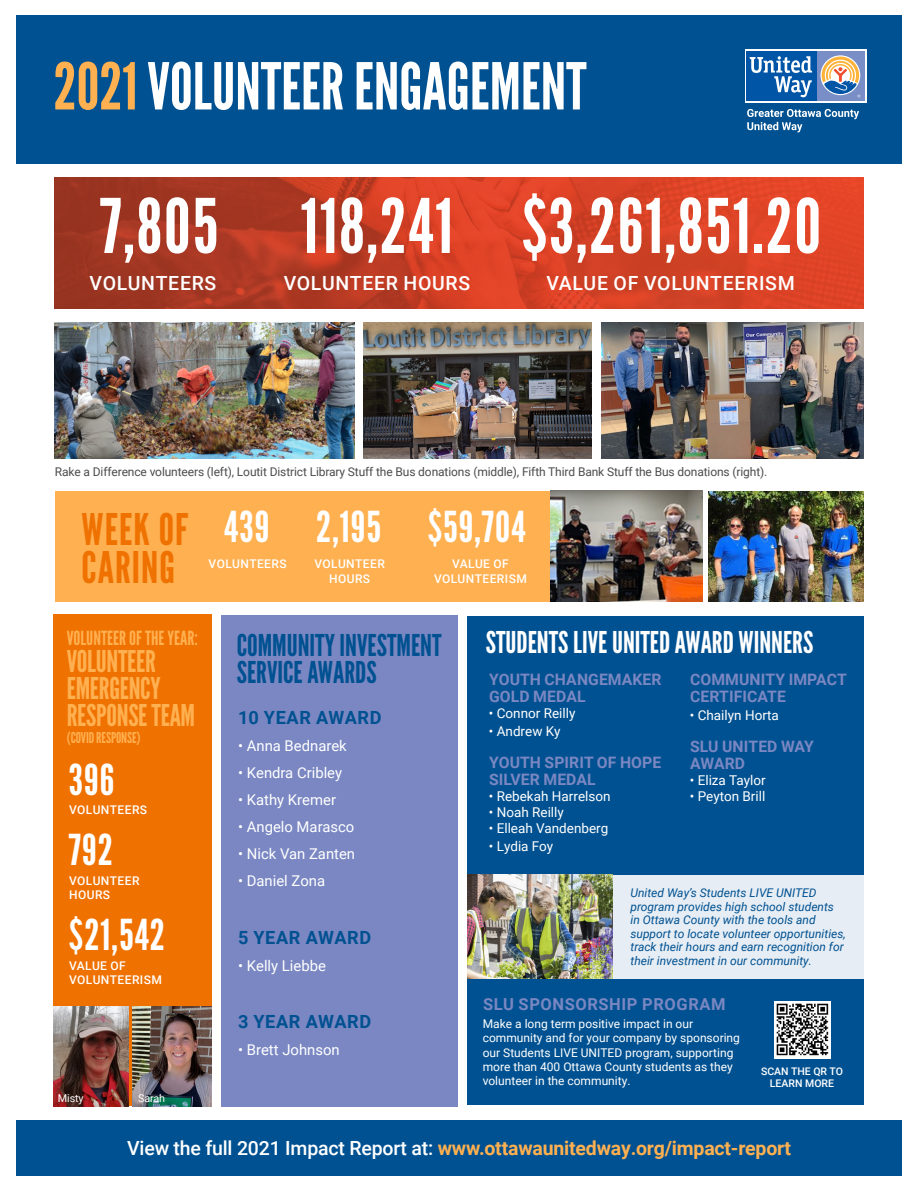
<style>
.page{position:relative;width:918px;height:1188px;background:#fff}
.page>*{position:absolute;margin:0;border:0;box-sizing:border-box;transform-origin:0 0}
.t1{font:75px "League Gothic";letter-spacing:.025em;color:#fff}
.t2{font:64.5px "League Gothic";color:#fff}
.t3{font:43.5px "League Gothic";letter-spacing:.025em;color:#ef7100}
.t4{font:42.6px "League Gothic";letter-spacing:.025em;color:#fff}
.t5{font:30px "League Gothic";color:#005191}
.t6{font:30px "League Gothic";color:#fff}
.t7{font:30px "League Gothic";letter-spacing:-.01em;color:#ffb050}
.t8{font:700 19.5px "Roboto";letter-spacing:-.01em;color:#ffb050}
.t9{font:500 19.5px "Roboto";letter-spacing:.035em;color:#fff}
.t10{font:19.5px "League Gothic";color:#ffb050}
.t11{font:700 18.15px "Roboto";letter-spacing:.035em;color:#005191}
.t12{font:700 16.5px "Roboto";letter-spacing:.035em;color:#7a87c2}
.t13{font:700 15.75px/16.5px "Roboto";letter-spacing:.005em;color:#7a87c2}
.t14{font:15px "League Gothic";letter-spacing:-.01em;color:#ffb050}
.t15{font:14.85px "Roboto";color:#fff}
.t16{font:13.5px "Roboto";color:#fff}
.t17{font:italic 12px/13.5px "Roboto";color:#005191}
.t18{font:12px/14.4px "Roboto";color:#fff}
.t19{font:12px "Roboto";letter-spacing:-.01em;color:#4b4c4d}
.t20{font:500 12px "Roboto";letter-spacing:.035em;color:#fff}
.t21{font:10.8px "Roboto";letter-spacing:-.01em;color:#fff}
.t22{font:500 10.5px/12px "Roboto";color:#fff;text-align:center}
.s1{color:#ffb050}
.s2{font-weight:500;color:#fff}
</style>
<div class="page">
<div style="left:468px;top:874px;width:396px;height:106px;background:#e6edf4"></div>
<div style="left:55px;top:491px;width:503px;height:110px;background:#ffb050"></div>
<div style="left:16px;top:16px;width:885px;height:148px;background:#005191"></div>
<svg style="left:54px;top:178px;width:810px;height:131px;background:#c63e24"></svg>
<div style="left:468px;top:616px;width:396px;height:259px;background:#005191"></div>
<img style="left:709px;top:492px;width:154px;height:109px">
<img style="left:551px;top:491px;width:151px;height:111px">
<svg style="left:745px;top:49px;width:121px;height:53px"></svg>
<div style="left:816px;top:51px;width:48px;height:50px;background:#798dc6"></div>
<div style="left:746px;top:51px;width:70px;height:50px;background:#0055a6"></div>
<svg style="left:821px;top:55px;width:39px;height:40px"></svg>
<svg style="left:750px;top:56px;width:62px;height:41px"></svg>
<svg style="left:822px;top:57px;width:38px;height:40px"></svg>
<svg style="left:747px;top:109px;width:112px;height:23px"></svg>
<div style="left:17px;top:1120px;width:885px;height:56px;background:#005191"></div>
<img style="left:54px;top:322px;width:300px;height:136px">
<img style="left:602px;top:322px;width:262px;height:136px">
<img style="left:363px;top:322px;width:228px;height:136px">
<img style="left:468px;top:875px;width:144px;height:105px">
<div style="left:54px;top:614px;width:158px;height:492px;background:#ef7100"></div>
<img style="left:133px;top:1007px;width:79px;height:99px">
<img style="left:54px;top:1007px;width:74px;height:99px">
<div style="left:221px;top:615px;width:237px;height:491px;background:#7a87c2"></div>
<div style="left:468px;top:980px;width:396px;height:125px;background:#005191"></div>
<img style="left:774px;top:1002px;width:57px;height:56px">
<p class="t2" style="left:54px;top:48px;width:535px"><span class="s1">2021</span> VOLUNTEER ENGAGEMENT</p>
<p class="t1" style="left:100px;top:182px;width:723px">7,805 118,241 $3,261,851.20</p>
<p class="t9" style="left:90px;top:270px;width:128px">VOLUNTEERS</p>
<p class="t9" style="left:284px;top:270px;width:188px">VOLUNTEER HOURS</p>
<p class="t9" style="left:546px;top:270px;width:250px">VALUE OF VOLUNTEERISM</p>
<p class="t19" style="left:55px;top:463px;width:714px">Rake a Difference volunteers (left), Loutit District Library Stuff the Bus donations (middle), Fifth Third Bank Stuff the Bus donations (right).</p>
<p class="t3" style="left:82px;top:504px;width:108px">WEEK OF</p>
<p class="t3" style="left:82px;top:541px;width:95px">CARING</p>
<p class="t4" style="left:224px;top:502px;width:303px">439 2,195 $59,704</p>
<p class="t20" style="left:209px;top:556px;width:80px">VOLUNTEERS</p>
<p class="t20" style="left:314px;top:556px;width:72px">VOLUNTEER</p>
<p class="t20" style="left:329px;top:570px;width:43px">HOURS</p>
<p class="t20" style="left:452px;top:556px;width:58px">VALUE OF</p>
<p class="t20" style="left:434px;top:570px;width:94px">VOLUNTEERISM</p>
<p class="t10" style="left:67px;top:627px;width:133px">VOLUNTEER OF THE YEAR:</p>
<p class="t7" style="left:67px;top:644px;width:91px">VOLUNTEER</p>
<p class="t7" style="left:67px;top:671px;width:95px">EMERGENCY</p>
<p class="t7" style="left:67px;top:698px;width:130px">RESPONSE TEAM</p>
<p class="t14" style="left:67px;top:729px;width:75px">(COVID RESPONSE)</p>
<p class="t4" style="left:69px;top:754px;width:47px">396</p>
<p class="t20" style="left:69px;top:801px;width:80px">VOLUNTEERS</p>
<p class="t4" style="left:69px;top:825px;width:46px">792</p>
<p class="t20" style="left:69px;top:872px;width:72px">VOLUNTEER</p>
<p class="t20" style="left:69px;top:886px;width:43px">HOURS</p>
<p class="t4" style="left:69px;top:909px;width:98px">$21,542</p>
<p class="t20" style="left:69px;top:957px;width:58px">VALUE OF</p>
<p class="t20" style="left:69px;top:971px;width:94px">VOLUNTEERISM</p>
<p class="t21" style="left:58px;top:1091px;width:27px">Misty</p>
<p class="t21" style="left:138px;top:1090px;width:29px">Sarah</p>
<p class="t5" style="left:237px;top:628px;width:206px">COMMUNITY INVESTMENT</p>
<p class="t5" style="left:237px;top:655px;width:141px">SERVICE AWARDS</p>
<p class="t11" style="left:238px;top:705px;width:145px">10 YEAR AWARD</p>
<p class="t15" style="left:238px;top:736px;width:110px">• Anna Bednarek</p>
<p class="t15" style="left:238px;top:763px;width:106px">• Kendra Cribley</p>
<p class="t15" style="left:238px;top:790px;width:99px">• Kathy Kremer</p>
<p class="t15" style="left:238px;top:817px;width:118px">• Angelo Marasco</p>
<p class="t15" style="left:238px;top:844px;width:119px">• Nick Van Zanten</p>
<p class="t15" style="left:238px;top:871px;width:88px">• Daniel Zona</p>
<p class="t11" style="left:238px;top:925px;width:135px">5 YEAR AWARD</p>
<p class="t15" style="left:238px;top:955px;width:89px">• Kelly Liebbe</p>
<p class="t11" style="left:238px;top:1009px;width:135px">3 YEAR AWARD</p>
<p class="t15" style="left:238px;top:1039px;width:103px">• Brett Johnson</p>
<p class="t6" style="left:486px;top:624px;width:329px">STUDENTS LIVE UNITED AWARD WINNERS</p>
<p class="t13" style="left:489px;top:671px;width:174px">YOUTH CHANGEMAKER<br>GOLD MEDAL</p>
<p class="t16" style="left:489px;top:704px;width:88px">• Connor Reilly</p>
<p class="t16" style="left:489px;top:722px;width:73px">• Andrew Ky</p>
<p class="t13" style="left:489px;top:754px;width:174px">YOUTH SPIRIT OF HOPE<br>SILVER MEDAL</p>
<p class="t16" style="left:489px;top:787px;width:123px">• Rebekah Harrelson</p>
<p class="t16" style="left:489px;top:803px;width:77px">• Noah Reilly</p>
<p class="t16" style="left:489px;top:819px;width:121px">• Elleah Vandenberg</p>
<p class="t16" style="left:489px;top:837px;width:66px">• Lydia Foy</p>
<p class="t13" style="left:690px;top:671px;width:158px">COMMUNITY IMPACT<br>CERTIFICATE</p>
<p class="t16" style="left:690px;top:706px;width:91px">• Chailyn Horta</p>
<p class="t13" style="left:690px;top:738px;width:125px">SLU UNITED WAY<br>AWARD</p>
<p class="t16" style="left:690px;top:771px;width:77px">• Eliza Taylor</p>
<p class="t16" style="left:690px;top:787px;width:77px">• Peyton Brill</p>
<p class="t17" style="left:630px;top:886px;width:217px">United Way’s Students LIVE UNITED program provides high school students in Ottawa County with the tools and support to locate volunteer opportunities, track their hours and earn recognition for their investment in our community.</p>
<p class="t12" style="left:483px;top:992px;width:244px">SLU SPONSORSHIP PROGRAM</p>
<p class="t18" style="left:483px;top:1016px;width:259px">Make a long term positive impact in our community and for your company by sponsoring our Students LIVE UNITED program, supporting more than 400 Ottawa County students as they volunteer in the community.</p>
<p class="t22" style="left:761px;top:1065px;width:83px">SCAN THE QR TO<br>LEARN MORE</p>
<p class="t8" style="left:127px;top:1134px;width:665px"><span class="s2">View the full 2021 Impact Report at:</span> www.ottawaunitedway.org/impact-report</p>
</div>
